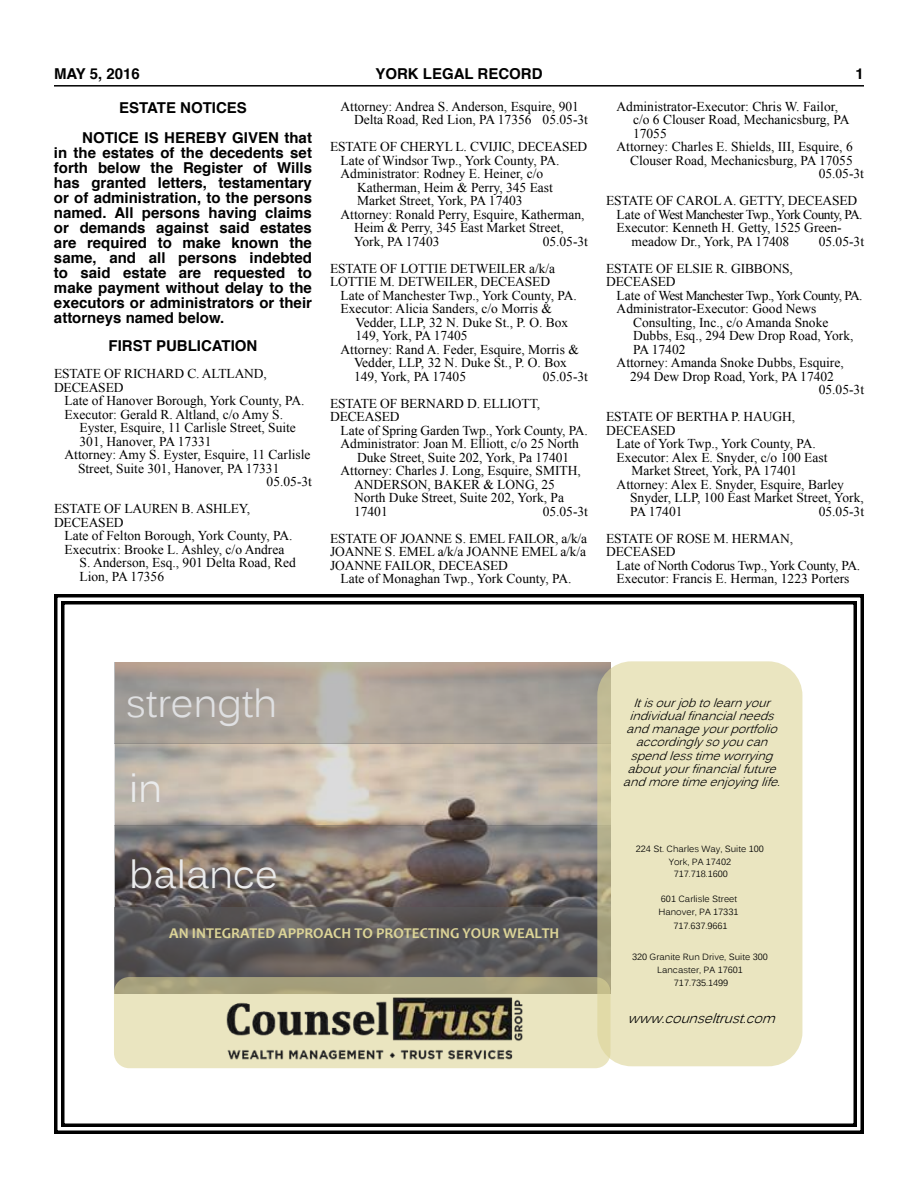
<style>
.page{position:relative;width:918px;height:1188px;background:#fff}
.page>*{position:absolute;margin:0;border:0;box-sizing:border-box;transform-origin:0 0}
.t1{font:39px "Kalinga";color:#eaebec}
.t2{font:39px "Kalinga";color:#dfe0e2}
.t3{font:700 15px/15px "Helvetica";color:#000;text-align:justify}
.t4{font:700 15px "Candara";color:#dcd497}
.t5{font:13.5px/13.5px "Times New Roman";color:#000}
.t6{font:13.5px "Times New Roman";letter-spacing:-.04em;color:#000}
.t7{font:italic 13.5px "Kalinga";color:#000}
.t8{font:italic 12px/13px "Kalinga";color:#000;text-align:center}
.t9{font:9px/12.9px "Kalinga";color:#000;text-align:center}
</style>
<div class="page">
<hr style="left:54px;top:85px;width:810px;height:2px;background:#000">
<svg style="left:54px;top:594px;width:810px;height:540px"></svg>
<div style="left:61px;top:601px;width:796px;height:526px;border:3px solid #000"></div>
<p class="t3" style="left:54px;top:67px;width:87px">MAY 5, 2016</p>
<p class="t3" style="left:375px;top:67px;width:169px">YORK LEGAL RECORD</p>
<p class="t3" style="left:856px;top:67px;width:10px">1</p>
<p class="t3" style="left:119px;top:101px;width:129px">ESTATE NOTICES</p>
<p class="t3" style="left:82px;top:131px;width:21px">Notice</p>
<p class="t3" style="left:145px;top:131px;width:42px">is here</p>
<p class="t5" style="left:354px;top:99px;width:236px;text-indent:-14px">Attorney: Andrea S. Anderson, Esquire, 901<br>Delta Road, Red Lion, PA 17356 05.05-3t</p>
<p class="t5" style="left:330px;top:140px;width:256px">ESTATE OF Cheryl L. Cvijic , deceased</p>
<p class="t5" style="left:341px;top:153px;width:221px">Late of Windsor Twp., York County, PA.</p>
<p class="t5" style="left:341px;top:167px;width:204px">Administrator: Rodney E. Heiner, c/o</p>
<p class="t5" style="left:357px;top:180px;width:197px">Katherman, Heim &amp; Perry, 345 East</p>
<p class="t5" style="left:357px;top:194px;width:167px">Market Street, York, PA 17403</p>
<p class="t5" style="left:341px;top:207px;width:245px">Attorney: Ronald Perry, Esquire, Katherman,</p>
<p class="t5" style="left:354px;top:221px;width:211px">Heim &amp; Perry, 345 East Market Street,</p>
<p class="t5" style="left:354px;top:234px;width:87px">York, PA 17403</p>
<p class="t5" style="left:617px;top:99px;width:223px">Administrator-Executor: Chris W. Failor,</p>
<p class="t5" style="left:633px;top:113px;width:218px">c/o 6 Clouser Road, Mechanicsburg, PA</p>
<p class="t5" style="left:633px;top:126px;width:35px">17055</p>
<p class="t5" style="left:617px;top:140px;width:238px">Attorney: Charles E. Shields, III , Esquire, 6</p>
<p class="t5" style="left:630px;top:153px;width:224px">Clouser Road, Mechanicsburg, PA 17055</p>
<p class="t5" style="left:819px;top:167px;width:47px">05.05-3t</p>
<p class="t5" style="left:606px;top:194px;width:81px">ESTATE OF car</p>
<p class="t5" style="left:704px;top:194px;width:152px">ol a. getty, deceased</p>
<p class="t6" style="left:617px;top:205px;width:248px">Late of West Manchester Twp., York County, PA.</p>
<p class="t5" style="left:606px;top:221px;width:237px">Executor: Kenneth H. Getty, 1525 Green-</p>
<p class="t5" style="left:632px;top:234px;width:159px">meadow Dr., York, PA 17408</p>
<p class="t5" style="left:819px;top:234px;width:47px">05.05-3t</p>
<p class="t5" style="left:606px;top:261px;width:188px">ESTATE OF Elsie R. Gibbons , deceased</p>
<p class="t6" style="left:617px;top:286px;width:248px">Late of West Manchester Twp., York County, PA.</p>
<p class="t5" style="left:617px;top:302px;width:201px">Administrator-Executor: Good News</p>
<p class="t5" style="left:633px;top:315px;width:197px">Consulting, Inc., c/o Amanda Snoke</p>
<p class="t5" style="left:633px;top:329px;width:222px">Dubbs, Esq., 294 Dew Drop Road, York,</p>
<p class="t5" style="left:633px;top:342px;width:54px">PA 17402</p>
<p class="t5" style="left:617px;top:356px;width:229px">Attorney: Amanda Snoke Dubbs, Esquire,</p>
<p class="t5" style="left:630px;top:369px;width:205px">294 Dew Drop Road, York, PA 17402</p>
<p class="t5" style="left:819px;top:383px;width:47px">05.05-3t</p>
<p class="t5" style="left:606px;top:410px;width:190px">ESTATE OF Bertha P. Haugh, deceased</p>
<p class="t5" style="left:617px;top:437px;width:201px">Late of York Twp., York County, PA.</p>
<p class="t5" style="left:606px;top:450px;width:223px">Executor: Alex E. Snyder, c/o 100 East</p>
<p class="t5" style="left:632px;top:464px;width:167px">Market Street, York, PA 17401</p>
<p class="t5" style="left:617px;top:477px;width:229px">Attorney: Alex E. Snyder, Esquire, Barley</p>
<p class="t5" style="left:630px;top:491px;width:235px">Snyder, LLP, 100 East Market Street, York,</p>
<p class="t5" style="left:630px;top:504px;width:54px">PA 17401</p>
<p class="t5" style="left:819px;top:504px;width:47px">05.05-3t</p>
<p class="t5" style="left:606px;top:531px;width:188px">ESTATE OF ROSE M. HERMAN, deceased</p>
<p class="t5" style="left:606px;top:558px;width:256px;text-indent:10px">Late of North Codorus Twp., York County, PA.<br>Executor: Francis E. Herman, 1223 Porters</p>
<p class="t3" style="left:54px;top:131px;width:260px;text-indent:152px">by given that in the estates of the decedents set forth below the Register of Wills has granted letters, testamentary or of administration, to the persons named. All persons having claims or demands against said estates are required to make known the same, and all persons indebted to said estate are requested to make payment without delay to the executors or administrators or their attorneys named below.</p>
<p class="t3" style="left:109px;top:340px;width:150px">FIRST PUBLICATION</p>
<p class="t5" style="left:54px;top:367px;width:113px">ESTATE OF Richard</p>
<p class="t5" style="left:187px;top:367px;width:81px">C. Altland ,</p>
<p class="t5" style="left:54px;top:380px;width:68px">deceased</p>
<p class="t5" style="left:65px;top:394px;width:242px">Late of Hanover Borough, York County, PA.</p>
<p class="t5" style="left:54px;top:407px;width:231px">Executor: Gerald R. Altland, c/o Amy S.</p>
<p class="t5" style="left:80px;top:421px;width:218px">Eyster, Esquire, 11 Carlisle Street, Suite</p>
<p class="t5" style="left:80px;top:434px;width:134px">301, Hanover, PA 17331</p>
<p class="t5" style="left:65px;top:448px;width:248px">Attorney: Amy S. Eyster, Esquire, 11 Carlisle</p>
<p class="t5" style="left:78px;top:461px;width:203px">Street, Suite 301, Hanover, PA 17331</p>
<p class="t5" style="left:267px;top:475px;width:47px">05.05-3t</p>
<p class="t5" style="left:54px;top:502px;width:198px">ESTATE OF Lauren B. As hley, deceased</p>
<p class="t5" style="left:65px;top:529px;width:230px">Late of Felton Borough, York County, PA.</p>
<p class="t5" style="left:54px;top:542px;width:232px">Executrix: Brooke L. Ashley, c/o Andrea</p>
<p class="t5" style="left:80px;top:556px;width:218px">S. Anderson, Esq., 901 Delta Road, Red</p>
<p class="t5" style="left:80px;top:569px;width:86px">Lion, PA 17356</p>
<p class="t5" style="left:330px;top:228px;width:260px;line-height:27px;text-indent:213px">05.05-3t<br>ESTATE OF Lottie Detweiler a/k/a</p>
<p class="t5" style="left:330px;top:275px;width:219px">Lottie M. Detweiler, deceased</p>
<p class="t5" style="left:341px;top:288px;width:238px">Late of Manchester Twp., York County, PA.</p>
<p class="t5" style="left:330px;top:302px;width:223px">Executor: Alicia Sanders, c/o Morris &amp;</p>
<p class="t5" style="left:356px;top:315px;width:214px">Vedder, LLP, 32 N. Duke St., P. O. Box</p>
<p class="t5" style="left:356px;top:329px;width:114px">149, York, PA 17405</p>
<p class="t5" style="left:341px;top:342px;width:240px">Attorney: Rand A. Feder, Esquire, Morris &amp;</p>
<p class="t5" style="left:354px;top:356px;width:214px">Vedder, LLP, 32 N. Duke St., P. O. Box</p>
<p class="t5" style="left:354px;top:369px;width:114px">149, York, PA 17405</p>
<p class="t5" style="left:543px;top:369px;width:47px">05.05-3t</p>
<p class="t5" style="left:330px;top:396px;width:162px">ESTATE OF BERNARD D. ELLIOTT</p>
<p class="t5" style="left:537px;top:396px;width:5px">,</p>
<p class="t5" style="left:330px;top:410px;width:68px">deceased</p>
<p class="t5" style="left:341px;top:423px;width:249px">Late of Spring Garden Twp., York County, PA.</p>
<p class="t5" style="left:341px;top:437px;width:240px">Administrator: Joan M. Elliott, c/o 25 North</p>
<p class="t5" style="left:357px;top:450px;width:214px">Duke Street, Suite 202, York, Pa 17401</p>
<p class="t5" style="left:341px;top:464px;width:242px">Attorney: Charles J. Long, Esquire, SMITH ,</p>
<p class="t5" style="left:354px;top:477px;width:154px">ANDERSON, BAKER &amp; LON</p>
<p class="t5" style="left:354px;top:477px;width:211px;text-indent:171px">G, 25<br>North Duke Street, Suite 202, York, Pa<br>17401</p>
<p class="t5" style="left:330px;top:498px;width:260px;line-height:27px;text-align:right">05.05-3t<br>ESTATE OF Joanne S. Emel Failor, a/k/a</p>
<p class="t5" style="left:330px;top:545px;width:258px">Joanne S. Emel a/k/a Joanne Emel a/k/a<br>Joanne Failor, deceas ed</p>
<p class="t5" style="left:341px;top:572px;width:233px">Late of Monaghan Twp., York County, PA.</p>
<h1 class="t2" style="left:126px;top:678px;width:153px">strength</h1>
<h1 class="t1" style="left:129px;top:764px;width:35px">in</h1>
<h1 class="t1" style="left:129px;top:850px;width:150px">balance</h1>
<p class="t4" style="left:169px;top:924px;width:392px">AN INTEGRATED APPROACH TO PROTECTING YOUR WEALTH</p>
<p class="t8" style="left:623px;top:698px;width:164px">Itisourjobtolearnyour individualfinancialneeds andmanageyourportfolio accordinglysoyoucan spendlesstimeworrying aboutyourfinancialfuture andmoretimeenjoyinglife.</p>
<p class="t9" style="left:636px;top:843px;width:129px">224 St. Charles Way, Suite 100<br>York, PA 17402<br>717.718.1600</p>
<p class="t9" style="left:658px;top:893px;width:82px">601 Carlisle Street<br>Hanover, PA 17331<br>717.637.9661</p>
<p class="t9" style="left:632px;top:952px;width:137px">320 Granite Run Drive, Suite 300<br>Lancaster, PA 17601<br>717.735.1499</p>
<p class="t7" style="left:628px;top:1010px;width:155px">www.counseltrust.com</p>
</div>
